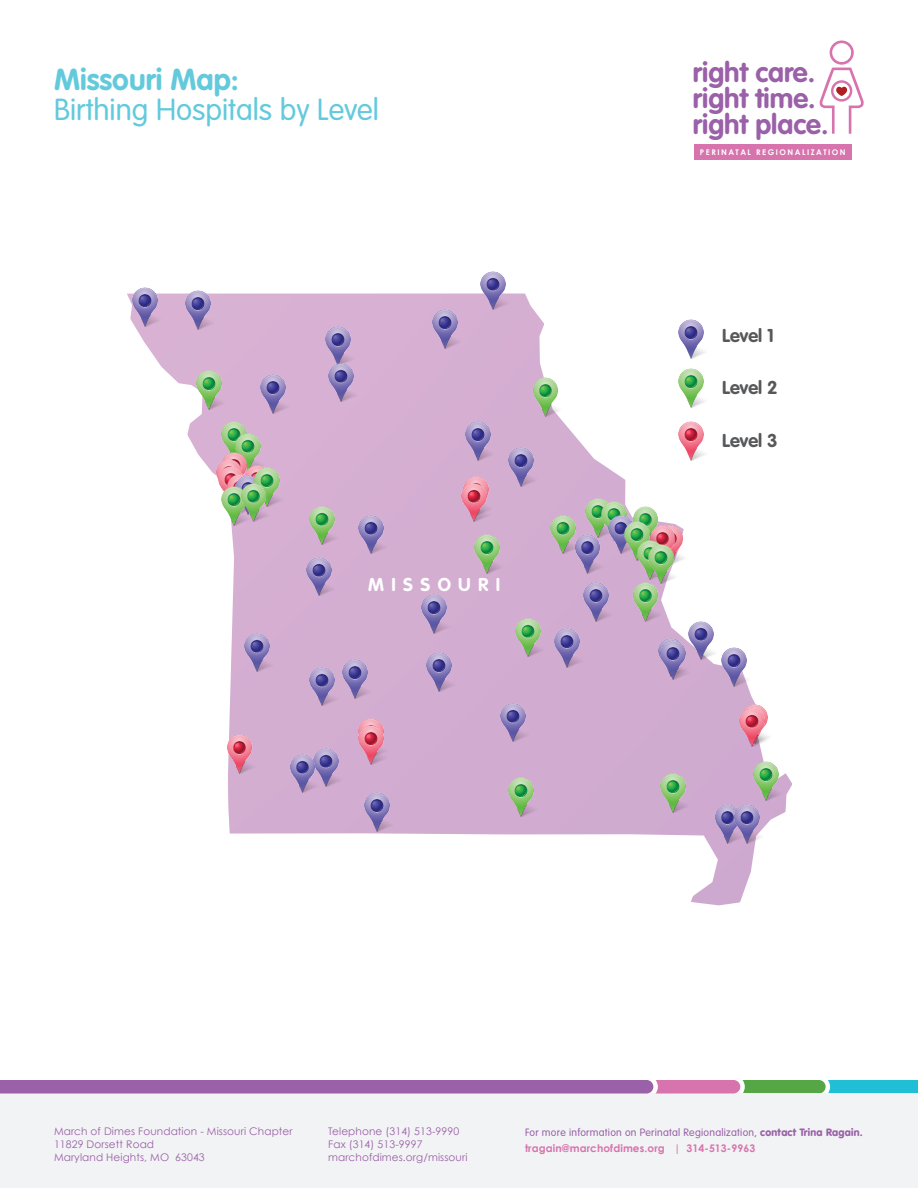
<style>
.page{position:relative;width:918px;height:1188px;background:#fff}
.page>*{position:absolute;margin:0;border:0;box-sizing:border-box;transform-origin:0 0}
.t1{font:300 30px "VAG Rounded";color:#63cadc}
.t2{font:700 30px "VAG Rounded";color:#63cadc}
.t3{font:700 27.75px/25.7px "VAG Rounded";color:#9a60a8}
.t4{font:700 18.3px "VAG Rounded";color:#57585a}
.t5{font:700 18.3px "VAG Rounded";letter-spacing:.4em;color:#fff}
.t6{font:10.5px/12.6px "Century Gothic";letter-spacing:.01em;color:#9a60a8}
.t7{font:300 10.5px "VAG Rounded";letter-spacing:.025em;color:#9a60a8}
.t8{font:700 10.5px "Century Gothic";letter-spacing:.01em;color:#d773ad}
.t9{font:700 7.8px "Century Gothic";letter-spacing:.19em;color:#fff}
.s1{font-weight:900}
</style>
<div class="page">
<div style="left:0;top:1094px;width:918px;height:94px;background:#f2f3f4"></div>
<svg style="left:0;top:1080px;width:918px;height:14px;background:#9478a9"></svg>
<svg style="left:819px;top:41px;width:45px;height:93px"></svg>
<div style="left:694px;top:145px;width:157px;height:15px;background:#d773ad"></div>
<svg style="left:134px;top:287px;width:658px;height:619px"></svg>
<img style="left:127px;top:288px;width:37px;height:38px">
<img style="left:215px;top:421px;width:38px;height:31px">
<img style="left:228px;top:433px;width:39px;height:32px">
<img style="left:189px;top:371px;width:39px;height:39px">
<img style="left:456px;top:476px;width:39px;height:39px">
<img style="left:454px;top:483px;width:39px;height:39px">
<img style="left:672px;top:421px;width:39px;height:39px">
<img style="left:220px;top:735px;width:39px;height:39px">
<img style="left:352px;top:719px;width:39px;height:7px">
<img style="left:352px;top:726px;width:39px;height:39px">
<img style="left:736px;top:705px;width:39px;height:39px">
<img style="left:732px;top:708px;width:39px;height:39px">
<img style="left:682px;top:525px;width:8px;height:39px">
<img style="left:665px;top:525px;width:17px;height:39px">
<img style="left:253px;top:465px;width:23px;height:2px">
<img style="left:214px;top:452px;width:39px;height:15px">
<img style="left:209px;top:460px;width:39px;height:39px">
<img style="left:212px;top:467px;width:36px;height:39px">
<img style="left:220px;top:475px;width:8px;height:12px">
<img style="left:303px;top:506px;width:38px;height:39px">
<img style="left:468px;top:534px;width:39px;height:39px">
<img style="left:526px;top:378px;width:39px;height:39px">
<img style="left:672px;top:369px;width:39px;height:39px">
<img style="left:579px;top:499px;width:38px;height:35px">
<img style="left:595px;top:502px;width:39px;height:32px">
<img style="left:543px;top:515px;width:39px;height:39px">
<img style="left:626px;top:507px;width:39px;height:34px">
<img style="left:626px;top:582px;width:39px;height:39px">
<img style="left:509px;top:618px;width:39px;height:39px">
<img style="left:501px;top:778px;width:39px;height:39px">
<img style="left:654px;top:774px;width:39px;height:38px">
<img style="left:747px;top:761px;width:39px;height:39px">
<img style="left:179px;top:291px;width:38px;height:38px">
<img style="left:253px;top:375px;width:39px;height:39px">
<img style="left:228px;top:475px;width:20px;height:12px">
<img style="left:319px;top:326px;width:39px;height:39px">
<img style="left:322px;top:363px;width:39px;height:39px">
<img style="left:425px;top:310px;width:39px;height:39px">
<img style="left:474px;top:271px;width:39px;height:39px">
<img style="left:459px;top:421px;width:38px;height:39px">
<img style="left:501px;top:448px;width:39px;height:39px">
<img style="left:672px;top:319px;width:39px;height:39px">
<img style="left:352px;top:515px;width:39px;height:39px">
<img style="left:299px;top:557px;width:39px;height:39px">
<img style="left:306px;top:748px;width:39px;height:39px">
<img style="left:283px;top:754px;width:39px;height:39px">
<img style="left:415px;top:594px;width:39px;height:39px">
<img style="left:548px;top:628px;width:39px;height:39px">
<img style="left:577px;top:582px;width:38px;height:39px">
<img style="left:568px;top:534px;width:39px;height:39px">
<img style="left:601px;top:515px;width:39px;height:39px">
<img style="left:715px;top:648px;width:38px;height:39px">
<img style="left:652px;top:638px;width:30px;height:39px">
<img style="left:654px;top:641px;width:39px;height:38px">
<img style="left:682px;top:621px;width:38px;height:39px">
<img style="left:420px;top:652px;width:39px;height:39px">
<img style="left:237px;top:633px;width:39px;height:39px">
<img style="left:493px;top:703px;width:39px;height:39px">
<img style="left:708px;top:804px;width:19px;height:39px">
<img style="left:727px;top:804px;width:39px;height:39px">
<img style="left:358px;top:793px;width:38px;height:39px">
<img style="left:335px;top:660px;width:39px;height:39px">
<img style="left:303px;top:667px;width:38px;height:39px">
<img style="left:617px;top:521px;width:39px;height:39px">
<img style="left:631px;top:541px;width:38px;height:38px">
<img style="left:641px;top:545px;width:39px;height:39px">
<img style="left:215px;top:487px;width:39px;height:38px">
<img style="left:248px;top:467px;width:38px;height:39px">
<img style="left:234px;top:483px;width:39px;height:39px">
<h1 class="t2" style="left:54px;top:62px;width:186px">Missouri Map:</h1>
<h1 class="t1" style="left:54px;top:92px;width:327px">Birthing Hospitals by Level</h1>
<h3 class="t5" style="left:368px;top:573px;width:133px">MISSOURI</h3>
<h2 class="t3" style="left:693px;top:61px;width:137px">right care. right time. right place.</h2>
<p class="t9" style="left:700px;top:147px;width:147px">PERINATAL REGIONALIZATION</p>
<h3 class="t4" style="left:722px;top:324px;width:53px">Level 1</h3>
<h3 class="t4" style="left:722px;top:377px;width:57px">Level 2</h3>
<h3 class="t4" style="left:722px;top:430px;width:57px">Level 3</h3>
<p class="t6" style="left:54px;top:1125px;width:240px">March of Dimes Foundation - Missouri Chapter<br>11829 Dorsett Road<br>Maryland Heights, MO 63043</p>
<p class="t6" style="left:328px;top:1125px;width:141px">Telephone (314) 513-9990<br>Fax (314) 513-9997 marchofdimes.org/missouri</p>
<p class="t7" style="left:525px;top:1126px;width:339px">For more information on Perinatal Regionalization, <span class="s1">contact Trina Ragain.</span></p>
<p class="t8" style="left:525px;top:1142px;width:232px">tragain@marchofdimes.org | 314-513-9963</p>
</div>
